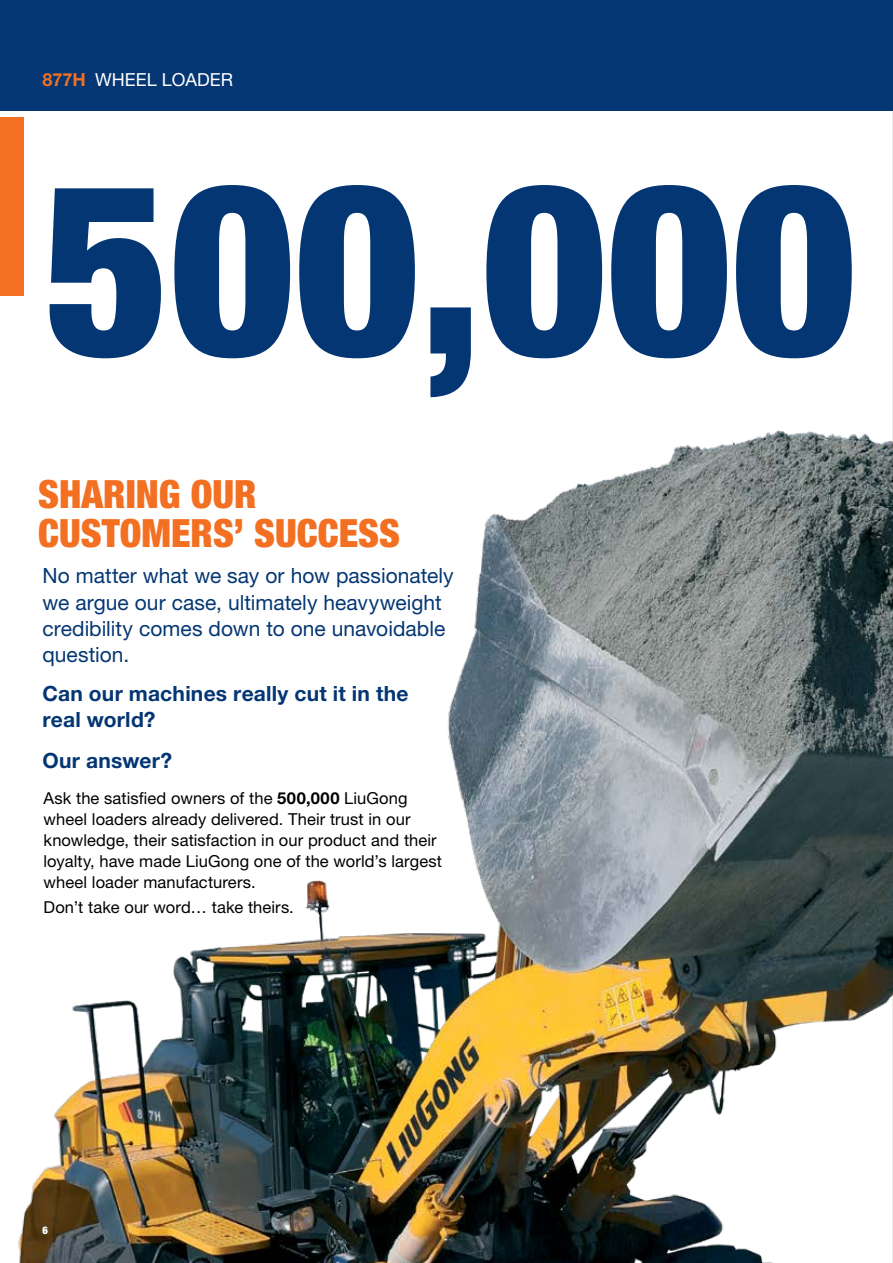
<style>
.page{position:relative;width:893px;height:1263px;background:#fff}
.page>*{position:absolute;margin:0;border:0;box-sizing:border-box;transform-origin:0 0}
.t1{font:900 condensed 240px "Helvetica Neue LT Pro";color:#043673}
.t2{font:900 condensed 39px/38.2px "Helvetica Neue LT Pro";color:#f36f21}
.t3{font:21px/26.2px "Helvetica Neue LT Pro";color:#043673}
.t4{font:700 21px/26.2px "Helvetica Neue LT Pro";letter-spacing:.01em;color:#043673}
.t5{font:18px "Helvetica Neue LT Pro";color:#fff}
.t6{font:16.5px/21px "Helvetica Neue LT Pro";letter-spacing:.005em;color:#000}
.t7{font:900 condensed 10.5px "Helvetica Neue LT Pro";color:#fff}
.s1{font-weight:700;color:#f36f21}
.s2{font-weight:700}
</style>
<div class="page">
<div style="left:0;top:0;width:893px;height:111px;background:#043673"></div>
<img style="left:0;top:111px;width:893px;height:1152px">
<p class="t5" style="left:43px;top:68px;width:192px"><span class="s1">877H</span> WHEEL LOADER</p>
<h1 class="t1" style="left:45px;top:126px;width:813px">500,000</h1>
<h2 class="t2" style="left:38px;top:475px;width:363px">SHARING OUR<br>CUSTOMERS’ SUCCESS</h2>
<p class="t3" style="left:43px;top:562px;width:413px">No matter what we say or how passionately we argue our case, ultimately heavyweight credibility comes down to one unavoidable question.</p>
<p class="t4" style="left:43px;top:680px;width:368px">Can our machines really cut it in the real world?</p>
<p class="t4" style="left:43px;top:747px;width:131px">Our answer?</p>
<p class="t6" style="left:44px;top:787px;width:400px">Ask the satisfied owners of the <span class="s2">500,000</span> LiuGong wheel loaders already delivered. Their trust in our knowledge, their satisfaction in our product and their loyalty, have made LiuGong one of the world’s largest wheel loader manufacturers.</p>
<p class="t6" style="left:44px;top:896px;width:252px">Don’t take our word… take theirs.</p>
<p class="t7" style="left:43px;top:1224px;width:7px">6</p>
</div>
